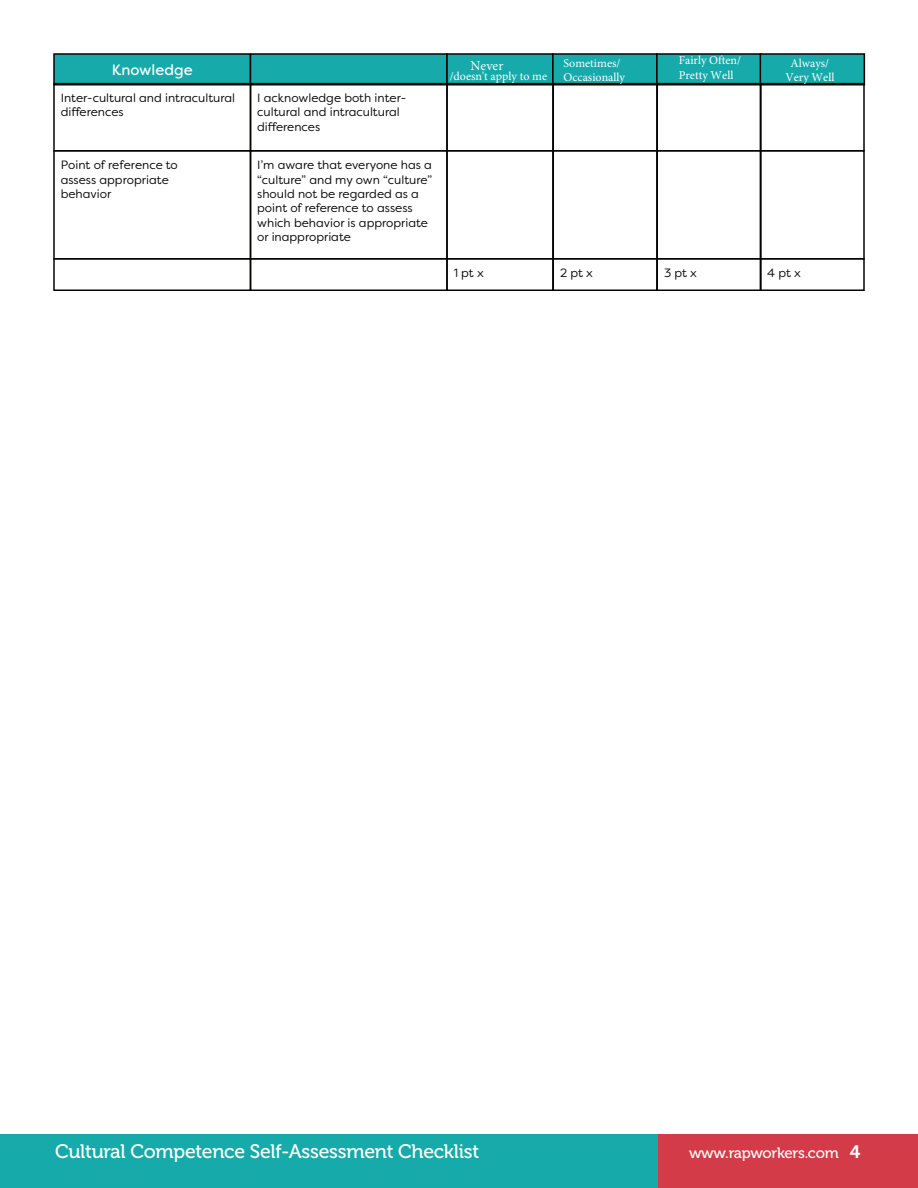
<style>
.page{position:relative;width:918px;height:1188px;background:#fff}
.page>*{position:absolute;margin:0;border:0;box-sizing:border-box;transform-origin:0 0}
.t1{font:19.5px "Museo 500";letter-spacing:-.015em;color:#fff}
.t2{font:15px "Museo 500";letter-spacing:-.015em;color:#fff}
.t3{font:15px "Filson Soft";color:#fff}
.t4{font:13.5px "Minion Pro";color:#fff}
.t5{font:12px/14.4px "Filson Soft";color:#040503}
.t6{font:12px/14.4px "Minion Pro";color:#fff;text-align:center}
.s1{font-family:"Museo 700";font-size:18px}
</style>
<div class="page">
<div style="left:0;top:1134px;width:918px;height:54px;background:#16aaaa"></div>
<div style="left:658px;top:1134px;width:260px;height:54px;background:#d33b48"></div>
<div style="left:53px;top:258px;width:198px;height:33px;border:2px solid #040503"></div>
<div style="left:250px;top:258px;width:198px;height:33px;border:2px solid #040503"></div>
<div style="left:446px;top:258px;width:108px;height:33px;border:2px solid #040503"></div>
<div style="left:553px;top:258px;width:105px;height:33px;border:2px solid #040503"></div>
<div style="left:657px;top:258px;width:105px;height:33px;border:2px solid #040503"></div>
<div style="left:760px;top:258px;width:105px;height:33px;border:2px solid #040503"></div>
<div style="left:54px;top:54px;width:196px;height:31px;background:#16aaaa"></div>
<div style="left:53px;top:53px;width:198px;height:33px;border:2px solid #040503"></div>
<div style="left:250px;top:54px;width:197px;height:31px;background:#16aaaa"></div>
<div style="left:250px;top:53px;width:198px;height:33px;border:2px solid #040503"></div>
<div style="left:53px;top:83px;width:198px;height:69px;border:2px solid #040503"></div>
<div style="left:53px;top:150px;width:198px;height:110px;border:2px solid #040503"></div>
<div style="left:250px;top:83px;width:198px;height:69px;border:2px solid #040503"></div>
<div style="left:250px;top:150px;width:198px;height:110px;border:2px solid #040503"></div>
<div style="left:447px;top:54px;width:106px;height:31px;background:#16aaaa"></div>
<div style="left:446px;top:53px;width:108px;height:33px;border:2px solid #040503"></div>
<div style="left:553px;top:54px;width:104px;height:31px;background:#16aaaa"></div>
<div style="left:552px;top:53px;width:106px;height:33px;border:2px solid #040503"></div>
<div style="left:657px;top:54px;width:104px;height:31px;background:#16aaaa"></div>
<div style="left:656px;top:53px;width:106px;height:33px;border:2px solid #040503"></div>
<div style="left:760px;top:54px;width:104px;height:31px;background:#16aaaa"></div>
<div style="left:760px;top:53px;width:105px;height:33px;border:2px solid #040503"></div>
<div style="left:446px;top:83px;width:108px;height:69px;border:2px solid #040503"></div>
<div style="left:446px;top:150px;width:108px;height:110px;border:2px solid #040503"></div>
<div style="left:553px;top:83px;width:105px;height:69px;border:2px solid #040503"></div>
<div style="left:553px;top:150px;width:105px;height:110px;border:2px solid #040503"></div>
<div style="left:657px;top:83px;width:105px;height:69px;border:2px solid #040503"></div>
<div style="left:657px;top:150px;width:105px;height:110px;border:2px solid #040503"></div>
<div style="left:760px;top:83px;width:105px;height:69px;border:2px solid #040503"></div>
<div style="left:760px;top:150px;width:105px;height:110px;border:2px solid #040503"></div>
<p class="t3" style="left:112px;top:60px;width:82px">Knowledge</p>
<p class="t5" style="left:61px;top:91px;width:176px">Inter-cultural and intracultural differences</p>
<p class="t5" style="left:61px;top:158px;width:119px">Point of reference to assess appropriate behavior</p>
<p class="t5" style="left:257px;top:91px;width:150px">I acknowledge both inter&shy;cultural and intracultural differences</p>
<p class="t5" style="left:257px;top:158px;width:177px">I’m aware that everyone has a “culture” and my own “culture” should not be regarded as a point of reference to assess which behavior is appropriate or inappropriate</p>
<p class="t6" style="left:564px;top:56px;width:63px;text-align:left">Sometimes/<br>Occasionally</p>
<p class="t6" style="left:679px;top:53px;width:64px">Fairly Often/</p>
<p class="t4" style="left:471px;top:57px;width:34px">Never</p>
<p class="t6" style="left:785px;top:56px;width:51px">Always/<br>Very Well</p>
<p class="t6" style="left:450px;top:69px;width:99px">/doesn't apply to me</p>
<p class="t6" style="left:679px;top:68px;width:56px">Pretty Well</p>
<p class="t5" style="left:454px;top:266px;width:32px">1 pt x</p>
<p class="t5" style="left:560px;top:266px;width:34px">2 pt x</p>
<p class="t5" style="left:664px;top:266px;width:34px">3 pt x</p>
<p class="t5" style="left:767px;top:266px;width:35px">4 pt x</p>
<h1 class="t1" style="left:55px;top:1140px;width:426px">Cultural Competence Self-Assessment Checklist</h1>
<p class="t2" style="left:689px;top:1144px;width:173px">www.rapworkers.com <span class="s1">4</span></p>
</div>
